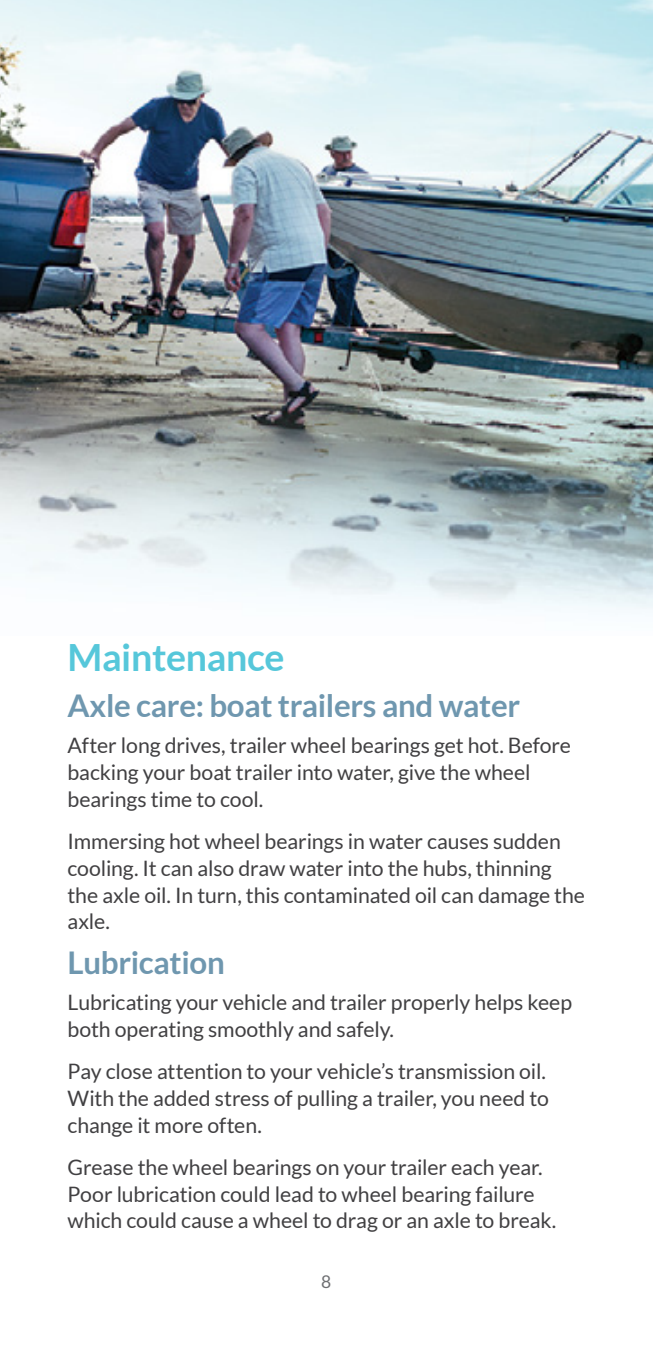
<style>
.page{position:relative;width:653px;height:1350px;background:#fff}
.page>*{position:absolute;margin:0;border:0;box-sizing:border-box;transform-origin:0 0}
.t1{font:700 37.5px "Lato";letter-spacing:-.01em;color:#56c7da}
.t2{font:700 31.25px "Lato";letter-spacing:-.01em;color:#6f97af}
.t3{font:21.25px/27px "Lato";letter-spacing:-.005em;color:#414042}
.t4{font:17.5px "Lato";color:#6d6e71}
</style>
<div class="page">
<img style="left:0;top:0;width:652px;height:610px">
<h1 class="t1" style="left:68px;top:636px;width:218px">Maintenance</h1>
<h2 class="t2" style="left:68px;top:688px;width:454px">Axle care: boat trailers and water</h2>
<p class="t3" style="left:68px;top:732px;width:505px">After long drives, trailer wheel bearings get hot. Before backing your boat trailer into water, give the wheel bearings time to cool.</p>
<p class="t3" style="left:68px;top:827px;width:519px">Immersing hot wheel bearings in water causes sudden cooling. It can also draw water into the hubs, thinning the axle oil. In turn, this contaminated oil can damage the axle.</p>
<h2 class="t2" style="left:68px;top:945px;width:159px">Lubrication</h2>
<p class="t3" style="left:68px;top:989px;width:506px">Lubricating your vehicle and trailer properly helps keep both operating smoothly and safely.</p>
<p class="t3" style="left:68px;top:1058px;width:483px">Pay close attention to your vehicle’s transmission oil.<br>With the added stress of pulling a trailer, you need to change it more often.</p>
<p class="t3" style="left:68px;top:1153px;width:490px">Grease the wheel bearings on your trailer each year.<br>Poor lubrication could lead to wheel bearing failure which could cause a wheel to drag or an axle to break.</p>
<p class="t4" style="left:321px;top:1272px;width:12px">8</p>
</div>
